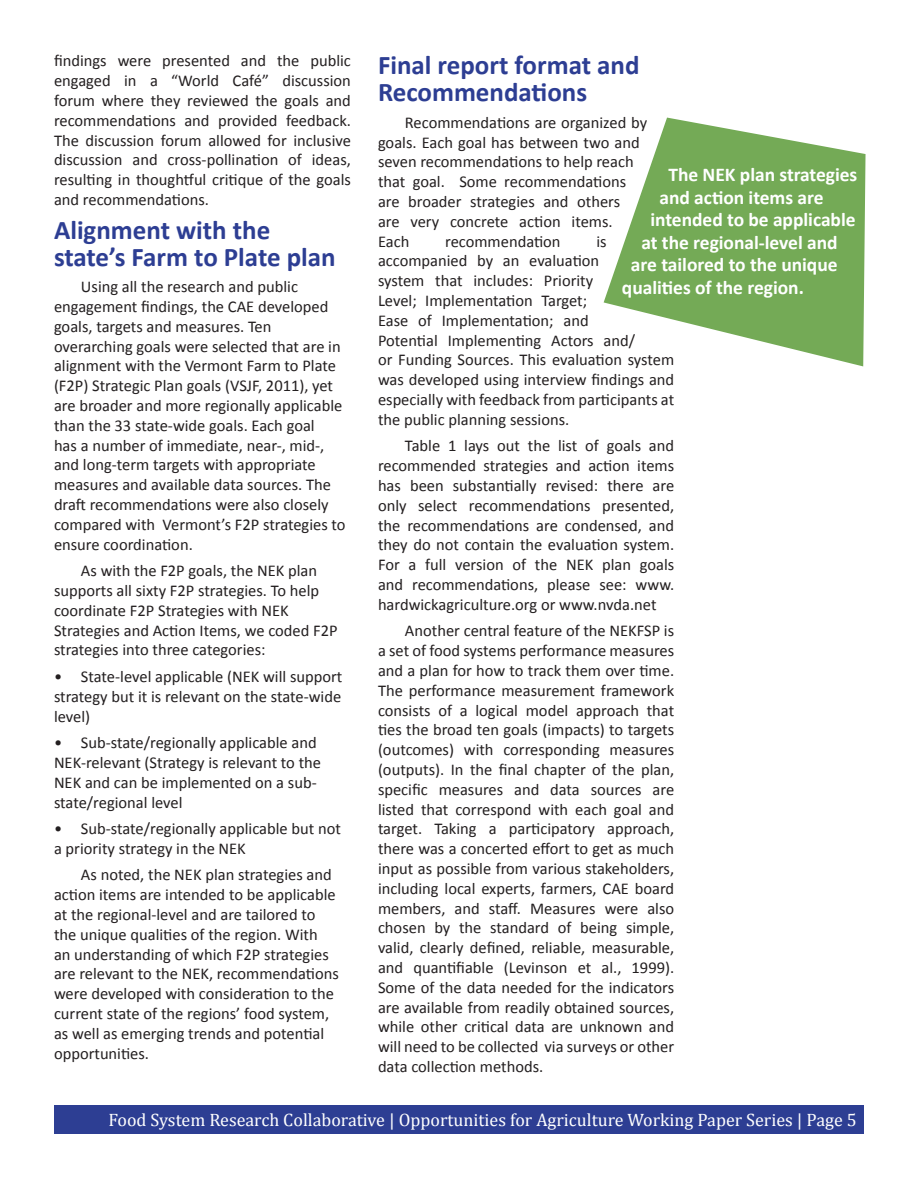
<style>
.page{position:relative;width:918px;height:1188px;background:#fff}
.page>*{position:absolute;margin:0;border:0;box-sizing:border-box;transform-origin:0 0}
.t1{font:700 27px/27px "Calibri";color:#2d3e93}
.t2{font:700 19.5px "Calibri";color:#fff}
.t3{font:18px "Cambria";color:#fff}
.t4{font:16.5px/19.8px "Calibri";color:#231f20}
</style>
<div class="page">
<div style="left:54px;top:1105px;width:810px;height:29px;background:#2d3e93"></div>
<svg style="left:604px;top:118px;width:262px;height:248px;fill:#74aa56"></svg>
<p class="t4" style="left:54px;top:51px;width:299px;text-align:justify">findings were presented and the public engaged in a “World Café” discussion forum where they reviewed the goals and recommendations and provided feedback.<br>The discussion forum allowed for inclusive discussion and cross-pollination of ideas, resulting in thoughtful critique of the goals and recommendations.</p>
<p class="t1" style="left:54px;top:216px;width:283px">Alignment with the state’s Farm to Plate plan</p>
<p class="t4" style="left:54px;top:277px;width:293px;text-indent:27px">Using all the research and public engagement findings, the CAE developed goals, targets and measures. Ten overarching goals were selected that are in alignment with the Vermont Farm to Plate (F2P) Strategic Plan goals (VSJF, 2011), yet are broader and more regionally applicable than the 33 state-wide goals. Each goal<br>has a number of immediate, near-, mid-, and long-term targets with appropriate measures and available data sources. The draft recommendations were also closely compared with Vermont’s F2P strategies to ensure coordination.</p>
<p class="t4" style="left:54px;top:561px;width:285px;text-indent:27px">As with the F2P goals, the NEK plan supports all sixty F2P strategies. To help coordinate F2P Strategies with NEK Strategies and Action Items, we coded F2P strategies into three categories:</p>
<p class="t4" style="left:54px;top:667px;width:290px;text-align:justify">• State-level applicable (NEK will support strategy but it is relevant on the state-wide level)</p>
<p class="t4" style="left:54px;top:733px;width:269px">• Sub-state/regionally applicable and NEK-relevant (Strategy is relevant to the NEK and can be implemented on a sub&shy;state/regional level</p>
<p class="t4" style="left:54px;top:819px;width:288px">• Sub-state/regionally applicable but not a priority strategy in the NEK</p>
<p class="t4" style="left:54px;top:865px;width:286px;text-indent:27px">As noted, the NEK plan strategies and action items are intended to be applicable at the regional-level and are tailored to the unique qualities of the region. With<br>an understanding of which F2P strategies are relevant to the NEK, recommendations were developed with consideration to the current state of the regions’ food system, as well as emerging trends and potential opportunities.</p>
<p class="t1" style="left:378px;top:52px;width:263px">Final report format and<br>Recommendations</p>
<p class="t4" style="left:378px;top:112px;width:271px;text-indent:27px">Recommendations are organized by goals. Each goal has between two and seven recommendations to help reach that goal. Some recommendations are broader strategies and others<br>are very concrete action items.<br>Each</p>
<p class="t2" style="left:668px;top:162px;width:190px">The NEK plan strategies</p>
<p class="t2" style="left:659px;top:185px;width:166px">and action items are</p>
<p class="t2" style="left:650px;top:207px;width:207px">intended to be applicable</p>
<p class="t2" style="left:641px;top:230px;width:198px">at the regional-level and</p>
<p class="t2" style="left:631px;top:252px;width:208px">are tailored to the unique</p>
<p class="t2" style="left:622px;top:275px;width:183px">qualities of the region.</p>
<p class="t4" style="left:445px;top:231px;width:117px">recommendation</p>
<p class="t4" style="left:378px;top:231px;width:298px;text-indent:219px">is accompanied by an evaluation<br>system that includes: Priority<br>Level; Implementation Target;<br>Ease of Implementation; and<br>Potential Implementing Actors and/<br>or Funding Sources. This evaluation system was developed using interview findings and especially with feedback from participants at the public planning sessions.</p>
<p class="t4" style="left:378px;top:436px;width:298px;text-align:justify;text-indent:27px">Table 1 lays out the list of goals and recommended strategies and action items has been substantially revised: there are only select recommendations presented, the recommendations are condensed, and they do not contain the evaluation system.<br>For a full version of the NEK plan goals and recommendations, please see: www. hardwickagriculture.org or www.nvda.net</p>
<p class="t4" style="left:378px;top:621px;width:298px;text-align:justify;text-indent:27px">Another central feature of the NEKFSP is a set of food systems performance measures and a plan for how to track them over time.<br>The performance measurement framework consists of a logical model approach that ties the broad ten goals (impacts) to targets (outcomes) with corresponding measures (outputs). In the final chapter of the plan, specific measures and data sources are listed that correspond with each goal and target. Taking a participatory approach, there was a concerted effort to get as much input as possible from various stakeholders, including local experts, farmers, CAE board members, and staff. Measures were also chosen by the standard of being simple, valid, clearly defined, reliable, measurable, and quantifiable (Levinson et al., 1999).<br>Some of the data needed for the indicators are available from readily obtained sources, while other critical data are unknown and will need to be collected via surveys or other data collection methods.</p>
<p class="t3" style="left:109px;top:1110px;width:750px">Food System Research Collaborative | Opportunities for Agriculture Working Paper Series | Page 5</p>
</div>
